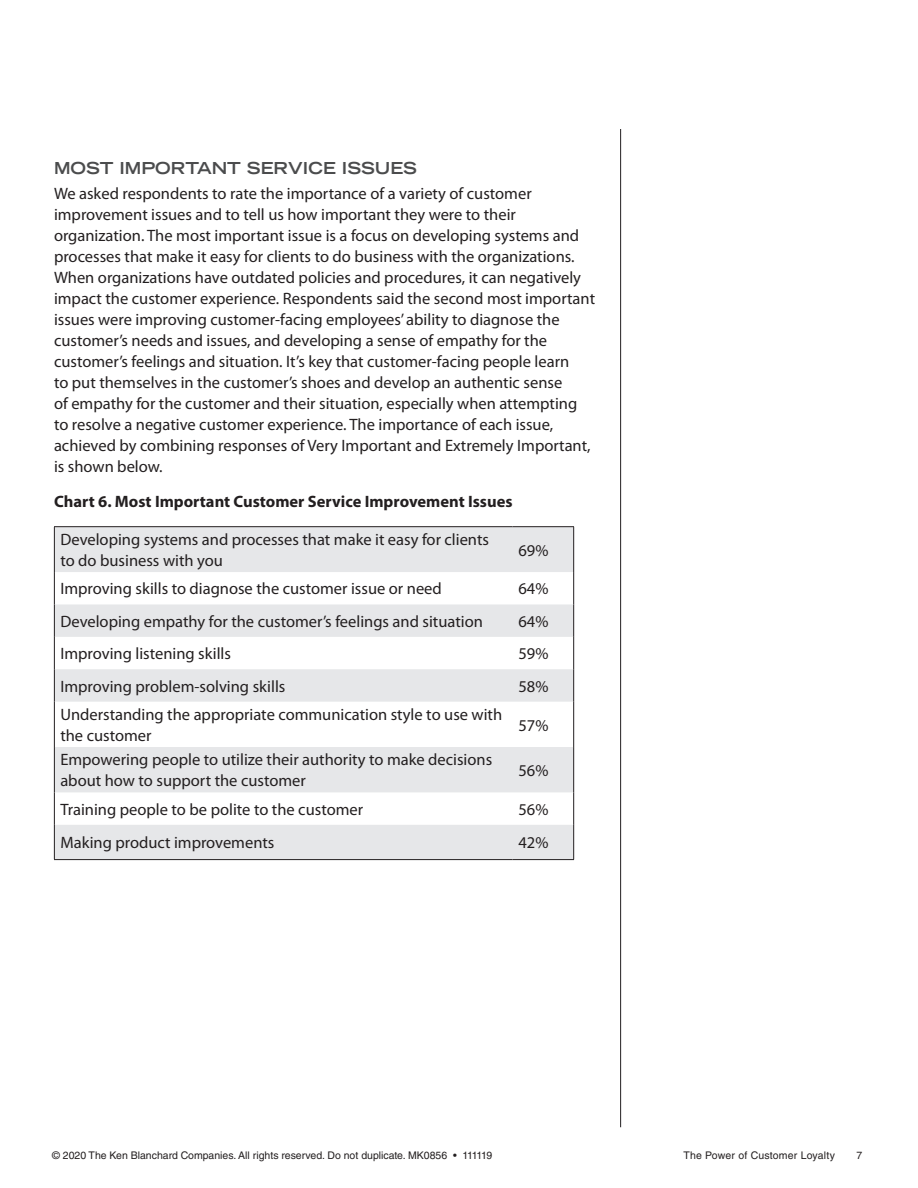
<style>
.page{position:relative;width:918px;height:1188px;background:#fff}
.page>*{position:absolute;margin:0;border:0;box-sizing:border-box;transform-origin:0 0}
.Body_Copy{font:16.5px/21px "Myriad Pro";color:#231f20}
.Body_Copy-2{font:700 16.5px "Myriad Pro";color:#231f20}
.Level_3_head{font:700 expanded 16.5px "Trade Gothic LT Std";color:#4b4c4d}
.t1{font:10.5px "Helvetica LT Std";color:#231f20}
.t2{font:10.5px "Helvetica LT Std";letter-spacing:.02em;color:#231f20}
</style>
<div class="page">
<hr style="left:620px;top:129px;width:1px;height:998px;background:#231f20">
<svg style="left:55px;top:527px;width:518px;height:332px;fill:#e6e7e9"></svg>
<hr style="left:54px;top:526px;width:458px;height:1px;background:#231f20">
<hr style="left:54px;top:527px;width:1px;height:45px;background:#231f20">
<hr style="left:512px;top:526px;width:62px;height:1px;background:#231f20">
<hr style="left:573px;top:527px;width:1px;height:45px;background:#231f20">
<hr style="left:54px;top:572px;width:1px;height:32px;background:#231f20">
<hr style="left:573px;top:572px;width:1px;height:32px;background:#231f20">
<hr style="left:54px;top:604px;width:1px;height:33px;background:#231f20">
<hr style="left:573px;top:604px;width:1px;height:33px;background:#231f20">
<hr style="left:54px;top:637px;width:1px;height:32px;background:#231f20">
<hr style="left:573px;top:637px;width:1px;height:32px;background:#231f20">
<hr style="left:54px;top:669px;width:1px;height:33px;background:#231f20">
<hr style="left:573px;top:669px;width:1px;height:33px;background:#231f20">
<hr style="left:54px;top:702px;width:1px;height:45px;background:#231f20">
<hr style="left:573px;top:702px;width:1px;height:45px;background:#231f20">
<hr style="left:54px;top:747px;width:1px;height:45px;background:#231f20">
<hr style="left:573px;top:747px;width:1px;height:45px;background:#231f20">
<hr style="left:54px;top:792px;width:1px;height:33px;background:#231f20">
<hr style="left:573px;top:792px;width:1px;height:33px;background:#231f20">
<hr style="left:54px;top:825px;width:1px;height:34px;background:#231f20">
<hr style="left:573px;top:825px;width:1px;height:34px;background:#231f20">
<hr style="left:54px;top:859px;width:458px;height:1px;background:#231f20">
<hr style="left:512px;top:859px;width:62px;height:1px;background:#231f20">
<p class="Level_3_head" style="left:54px;top:157px;width:364px">MOST IMPORTANT SERVICE ISSUES</p>
<p class="Body_Copy" style="left:54px;top:184px;width:543px">We asked respondents to rate the importance of a variety of customer improvement issues and to tell us how important they were to their organization. The most important issue is a focus on developing systems and processes that make it easy for clients to do business with the organizations.<br>When organizations have outdated policies and procedures, it can negatively impact the customer experience. Respondents said the second most important issues were improving customer-facing employees’ ability to diagnose the customer’s needs and issues, and developing a sense of empathy for the customer’s feelings and situation. It’s key that customer-facing people learn<br>to put themselves in the customer’s shoes and develop an authentic sense<br>of empathy for the customer and their situation, especially when attempting to resolve a negative customer experience. The importance of each issue, achieved by combining responses of Very Important and Extremely Important, is shown below.</p>
<p class="Body_Copy-2" style="left:54px;top:492px;width:460px">Chart 6. Most Important Customer Service Improvement Issues</p>
<p class="Body_Copy" style="left:60px;top:529px;width:430px">Developing systems and processes that make it easy for clients to do business with you</p>
<p class="Body_Copy" style="left:518px;top:540px;width:31px">69%</p>
<p class="Body_Copy" style="left:60px;top:579px;width:383px">Improving skills to diagnose the customer issue or need</p>
<p class="Body_Copy" style="left:518px;top:579px;width:31px">64%</p>
<p class="Body_Copy" style="left:60px;top:611px;width:424px">Developing empathy for the customer’s feelings and situation</p>
<p class="Body_Copy" style="left:518px;top:611px;width:31px">64%</p>
<p class="Body_Copy" style="left:60px;top:644px;width:172px">Improving listening skills</p>
<p class="Body_Copy" style="left:518px;top:644px;width:31px">59%</p>
<p class="Body_Copy" style="left:60px;top:676px;width:227px">Improving problem-solving skills</p>
<p class="Body_Copy" style="left:518px;top:676px;width:31px">58%</p>
<p class="Body_Copy" style="left:60px;top:704px;width:443px">Understanding the appropriate communication style to use with the customer</p>
<p class="Body_Copy" style="left:518px;top:715px;width:31px">57%</p>
<p class="Body_Copy" style="left:60px;top:750px;width:433px">Empowering people to utilize their authority to make decisions about how to support the customer</p>
<p class="Body_Copy" style="left:518px;top:760px;width:31px">56%</p>
<p class="Body_Copy" style="left:60px;top:799px;width:304px">Training people to be polite to the customer</p>
<p class="Body_Copy" style="left:518px;top:799px;width:31px">56%</p>
<p class="Body_Copy" style="left:60px;top:833px;width:216px">Making product improvements</p>
<p class="Body_Copy" style="left:518px;top:833px;width:31px">42%</p>
<p class="t1" style="left:52px;top:1150px;width:442px">© 2020 The Ken Blanchard Companies. All rights reserved. Do not duplicate. MK0856 • 111119</p>
<p class="t2" style="left:683px;top:1150px;width:153px">The Power of Customer Loyalty</p>
<p class="t1" style="left:856px;top:1150px;width:7px">7</p>
</div>
